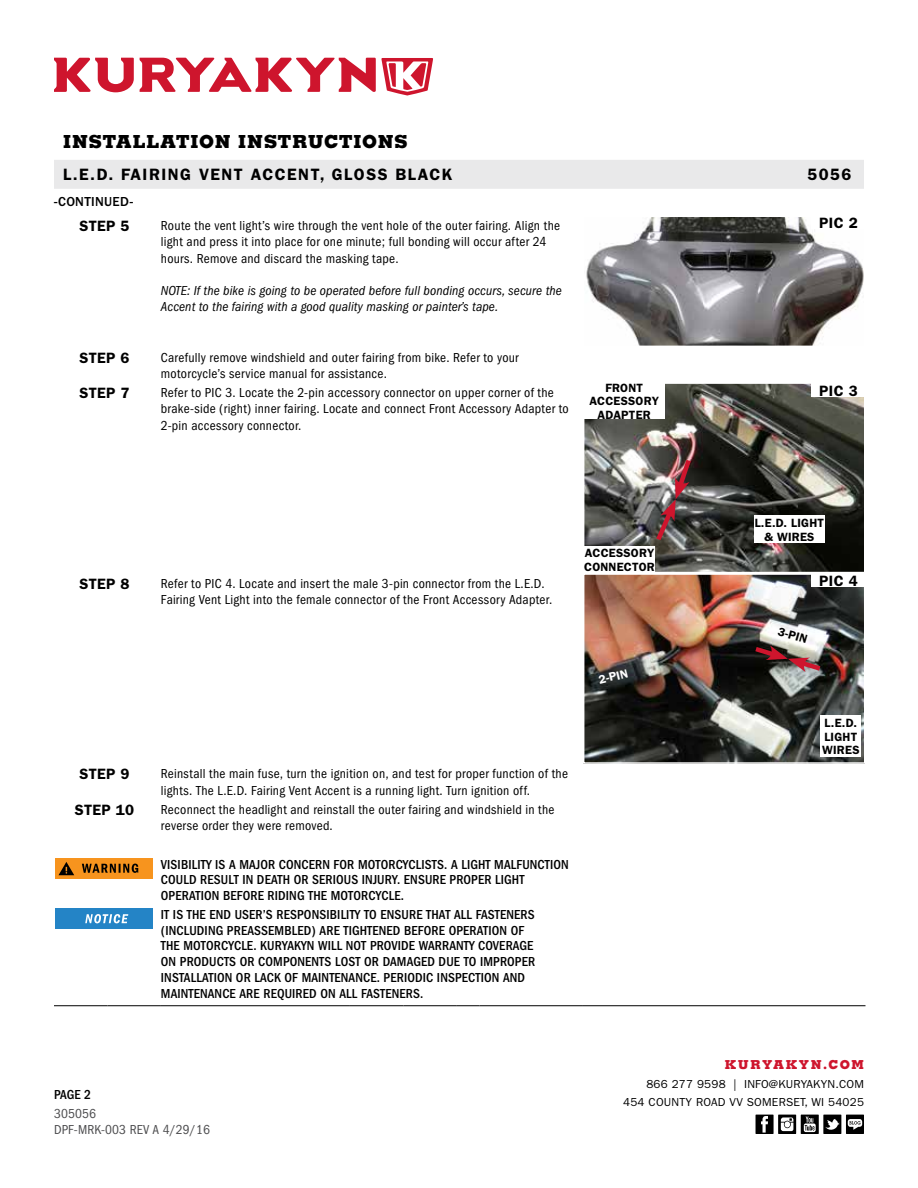
<style>
.page{position:relative;width:918px;height:1188px;background:#fff}
.page>*{position:absolute;margin:0;border:0;box-sizing:border-box;transform-origin:0 0}
.t1{font:800 18px "Memphis";letter-spacing:.04em;color:#000}
.t2{font:600 16.5px "Franklin Gothic";letter-spacing:.09em;color:#000}
.t3{font:600 15px "Franklin Gothic";letter-spacing:.02em;color:#000}
.t4{font:condensed 13.5px/16.5px "Franklin Gothic";letter-spacing:.02em;color:#000}
.t5{font:500 condensed 13.5px/15.8px "Franklin Gothic";letter-spacing:.01em;color:#000}
.t6{font:italic condensed 13.5px/15.8px "Franklin Gothic";letter-spacing:.01em;color:#000}
.t7{font:condensed 13.5px/15.8px "Franklin Gothic";letter-spacing:.01em;color:#4d4d4f}
.t8{font:500 13.5px "Franklin Gothic";letter-spacing:.025em;color:#000}
.t9{font:800 12.3px "Memphis";letter-spacing:.12em;color:#ce152d}
.t10{font:600 12px/13.5px "Franklin Gothic";letter-spacing:.02em;color:#000;text-align:center}
.t11{font:600 12px "Franklin Gothic";color:#fff}
.t12{font:11.7px/18px "Franklin Gothic";letter-spacing:.02em;color:#000;text-align:right}
</style>
<div class="page">
<svg style="left:54px;top:58px;width:379px;height:38px"></svg>
<div style="left:54px;top:160px;width:810px;height:29px;background:#e9e9ea"></div>
<div style="left:846px;top:1115px;width:18px;height:19px;background:#000"></div>
<svg style="left:848px;top:1119px;width:14px;height:11px"></svg>
<svg style="left:778px;top:1115px;width:18px;height:19px"></svg>
<svg style="left:781px;top:1117px;width:12px;height:14px"></svg>
<div style="left:756px;top:1115px;width:18px;height:19px;background:#000"></div>
<svg style="left:761px;top:1116px;width:7px;height:17px"></svg>
<svg style="left:801px;top:1115px;width:18px;height:19px"></svg>
<svg style="left:804px;top:1117px;width:12px;height:15px"></svg>
<div style="left:823px;top:1115px;width:18px;height:19px;background:#000"></div>
<svg style="left:825px;top:1119px;width:15px;height:11px"></svg>
<hr style="left:54px;top:1005px;width:53px;height:1px;background:#000">
<hr style="left:107px;top:1005px;width:54px;height:1px;background:#000">
<hr style="left:161px;top:1005px;width:189px;height:1px;background:#000">
<hr style="left:350px;top:1005px;width:53px;height:1px;background:#000">
<hr style="left:403px;top:1005px;width:54px;height:1px;background:#000">
<svg style="left:457px;top:1005px;width:22px;height:1px"></svg>
<hr style="left:479px;top:1005px;width:104px;height:1px;background:#000">
<hr style="left:583px;top:1005px;width:283px;height:1px;background:#000">
<img style="left:586px;top:219px;width:277px;height:125px">
<div style="left:583px;top:216px;width:283px;height:131px;border:2px solid #fff"></div>
<img style="left:586px;top:385px;width:277px;height:376px">
<div style="left:583px;top:382px;width:283px;height:191px;border:2px solid #fff"></div>
<div style="left:583px;top:573px;width:283px;height:191px;border:2px solid #fff"></div>
<div style="left:56px;top:859px;width:97px;height:20px;background:#f7941e"></div>
<svg style="left:82px;top:864px;width:56px;height:9px"></svg>
<svg style="left:58px;top:862px;width:16px;height:13px"></svg>
<div style="left:56px;top:909px;width:97px;height:20px;background:#2484c6"></div>
<svg style="left:85px;top:914px;width:43px;height:9px"></svg>
<img style="left:652px;top:455px;width:42px;height:90px">
<svg style="left:750px;top:643px;width:75px;height:31px;background:#795c5b"></svg>
<div style="left:812px;top:216px;width:54px;height:13px;background:#fff"></div>
<div style="left:812px;top:383px;width:54px;height:14px;background:#fff"></div>
<div style="left:812px;top:573px;width:54px;height:14px;background:#fff"></div>
<div style="left:754px;top:515px;width:71px;height:28px;background:#fff"></div>
<div style="left:820px;top:716px;width:41px;height:41px;background:#fff"></div>
<div style="left:584px;top:547px;width:71px;height:25px;background:#fff"></div>
<div style="left:584px;top:383px;width:80px;height:36px;background:#fff"></div>
<h1 class="t1" style="left:63px;top:130px;width:346px">INSTALLATION INSTRUCTIONS</h1>
<p class="t2" style="left:63px;top:165px;width:391px">L.E.D. FAIRING VENT ACCENT, GLOSS BLACK</p>
<p class="t2" style="left:807px;top:165px;width:46px">5056</p>
<p class="t8" style="left:54px;top:194px;width:81px">-CONTINUED-</p>
<p class="t3" style="left:79px;top:217px;width:52px">STEP 5</p>
<p class="t4" style="left:161px;top:217px;width:401px">Route the vent light’s wire through the vent hole of the outer fairing. Align the light and press it into place for one minute; full bonding will occur after 24 hours. Remove and discard the masking tape.</p>
<p class="t6" style="left:161px;top:283px;width:402px">NOTE: If the bike is going to be operated before full bonding occurs, secure the<br>Accent to the fairing with a good quality masking or painter’s tape.</p>
<p class="t3" style="left:79px;top:349px;width:52px">STEP 6</p>
<p class="t4" style="left:161px;top:349px;width:359px">Carefully remove windshield and outer fairing from bike. Refer to your motorcycle’s service manual for assistance.</p>
<p class="t3" style="left:79px;top:384px;width:52px">STEP 7</p>
<p class="t4" style="left:161px;top:384px;width:409px">Refer to PIC 3. Locate the 2-pin accessory connector on upper corner of the brake-side (right) inner fairing. Locate and connect Front Accessory Adapter to<br>2-pin accessory connector.</p>
<p class="t10" style="left:589px;top:381px;width:71px">FRONT<br>ACCESSORY<br>ADAPTER</p>
<p class="t3" style="left:819px;top:214px;width:40px">PIC 2</p>
<p class="t3" style="left:819px;top:382px;width:40px">PIC 3</p>
<p class="t3" style="left:79px;top:575px;width:52px">STEP 8</p>
<p class="t4" style="left:161px;top:575px;width:393px">Refer to PIC 4. Locate and insert the male 3-pin connector from the L.E.D.<br>Fairing Vent Light into the female connector of the Front Accessory Adapter.</p>
<p class="t10" style="left:584px;top:546px;width:72px;text-align:left">ACCESSORY<br>CONNECTOR</p>
<p class="t11" style="left:597px;top:673px;width:32px;rotate:-14deg">2-PIN</p>
<p class="t3" style="left:79px;top:765px;width:52px">STEP 9</p>
<p class="t4" style="left:161px;top:766px;width:409px">Reinstall the main fuse, turn the ignition on, and test for proper function of the lights. The L.E.D. Fairing Vent Accent is a running light. Turn ignition off.</p>
<p class="t3" style="left:75px;top:801px;width:61px">STEP 10</p>
<p class="t4" style="left:161px;top:801px;width:395px">Reconnect the headlight and reinstall the outer fairing and windshield in the reverse order they were removed.</p>
<p class="t5" style="left:161px;top:856px;width:409px">VISIBILITY IS A MAJOR CONCERN FOR MOTORCYCLISTS. A LIGHT MALFUNCTION<br>COULD RESULT IN DEATH OR SERIOUS INJURY. ENSURE PROPER LIGHT<br>OPERATION BEFORE RIDING THE MOTORCYCLE.</p>
<p class="t5" style="left:161px;top:907px;width:376px">IT IS THE END USER’S RESPONSIBILITY TO ENSURE THAT ALL FASTENERS (INCLUDING PREASSEMBLED) ARE TIGHTENED BEFORE OPERATION OF THE MOTORCYCLE. KURYAKYN WILL NOT PROVIDE WARRANTY COVERAGE ON PRODUCTS OR COMPONENTS LOST OR DAMAGED DUE TO IMPROPER INSTALLATION OR LACK OF MAINTENANCE. PERIODIC INSPECTION AND MAINTENANCE ARE REQUIRED ON ALL FASTENERS.</p>
<p class="t10" style="left:755px;top:516px;width:71px">L.E.D. LIGHT &amp; WIRES</p>
<p class="t3" style="left:819px;top:572px;width:40px">PIC 4</p>
<p class="t10" style="left:780px;top:625px;width:32px;rotate:16deg">3-PIN</p>
<p class="t10" style="left:822px;top:716px;width:39px;text-align:left">L.E.D.<br>LIGHT<br>WIRES</p>
<p class="t5" style="left:54px;top:1087px;width:39px">PAGE 2</p>
<p class="t7" style="left:54px;top:1106px;width:157px">305056<br>DPF-MRK-003 REV A 4/29/16</p>
<p class="t9" style="left:725px;top:1057px;width:141px">KURYAKYN.COM</p>
<p class="t12" style="left:623px;top:1076px;width:242px">866 277 9598 | INFO@KURYAKYN.COM<br>454 COUNTY ROAD VV SOMERSET, WI 54025</p>
</div>
